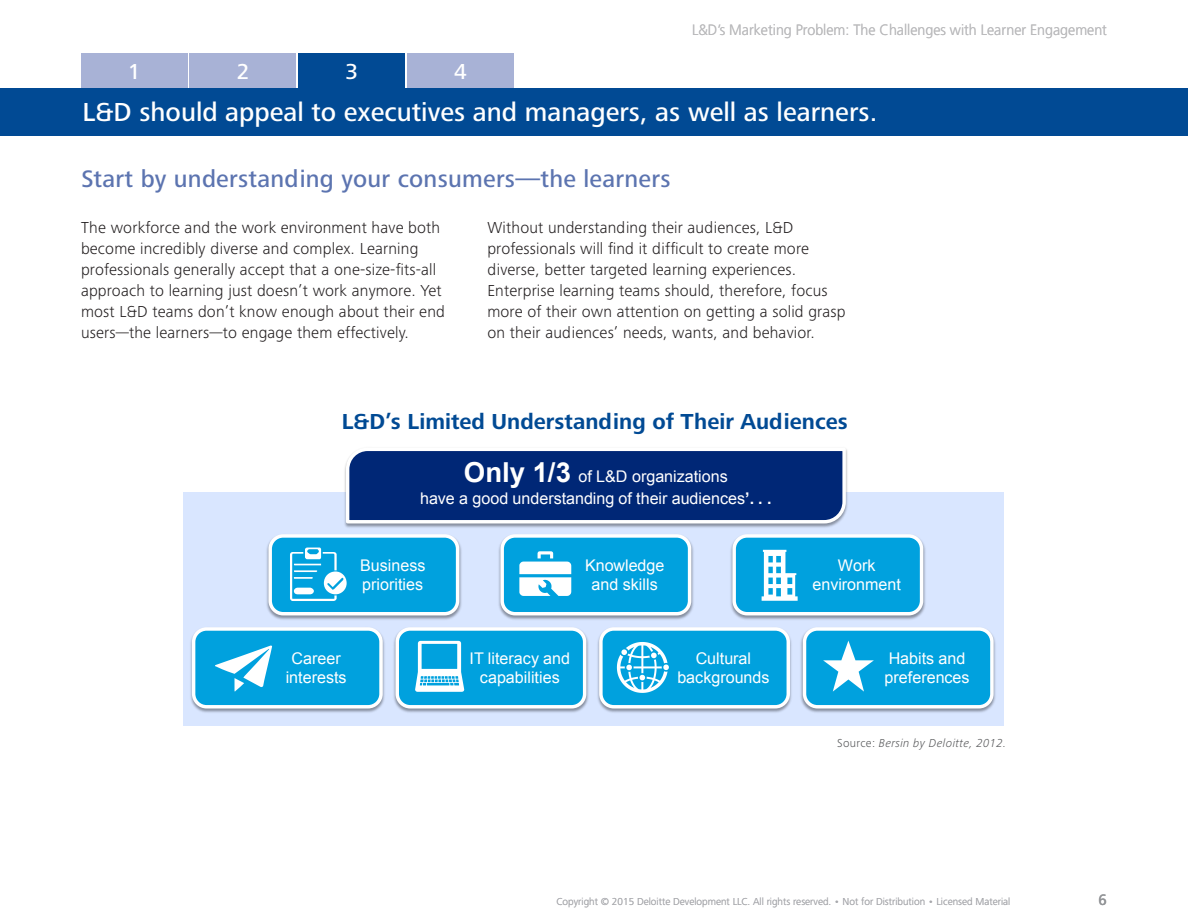
<style>
.page{position:relative;width:1188px;height:918px;background:#fff}
.page>*{position:absolute;margin:0;border:0;box-sizing:border-box;transform-origin:0 0}
.Key_Insight{font:500 27px "Frutiger Next Pro";color:#fff}
.Heading_2{font:500 24.75px "Frutiger Next Pro";letter-spacing:.01em;color:#5c74b0}
.Figure_Title{font:700 22.5px "Frutiger Next Pro";color:#014a94}
.Key_Insights_Breadcr{font:500 22.5px "Frutiger Next Pro";color:#fff}
.Body_Text{font:300 16.5px/21px "Frutiger Next Pro";letter-spacing:.01em;color:#231f20}
.t1{font:16.05px/19.4px "Arial";color:#fff;text-align:center}
.t2{font:300 15px "Frutiger LT Std";color:#bbbbbd;scale:.95 1}
.t3{font:15px "Frutiger LT Std";color:#939598}
.Source_credit_line{font:italic 300 12px "Frutiger Next Pro";letter-spacing:.025em;color:#57585a}
.t4{font:300 10.5px "Frutiger Next Pro";color:#a8a9ad}
.s1{font-weight:700;font-size:27.6px}
.s2{font-weight:700}
.s3{font-style:normal}
</style>
<div class="page">
<div style="left:81px;top:53px;width:107px;height:35px;background:#a8b2d6"></div>
<div style="left:298px;top:53px;width:107px;height:35px;background:#014a94"></div>
<div style="left:190px;top:53px;width:106px;height:35px;background:#a8b2d6"></div>
<div style="left:407px;top:53px;width:107px;height:35px;background:#a8b2d6"></div>
<div style="left:0;top:88px;width:1188px;height:47px;background:#014a94"></div>
<div style="left:183px;top:492px;width:821px;height:234px;background:#d9e6ff"></div>
<svg style="left:344px;top:447px;width:504px;height:78px;background:#1f4186"></svg>
<img style="left:266px;top:540px;width:196px;height:80px">
<div style="left:268px;top:534px;width:191px;height:81px;background:#00a1de;border:3px solid #fff;border-radius:13px"></div>
<svg style="left:290px;top:548px;width:57px;height:53px"></svg>
<img style="left:498px;top:540px;width:196px;height:80px">
<div style="left:500px;top:534px;width:191px;height:81px;background:#00a1de;border:3px solid #fff;border-radius:13px"></div>
<svg style="left:519px;top:551px;width:52px;height:45px"></svg>
<img style="left:730px;top:540px;width:196px;height:80px">
<div style="left:732px;top:534px;width:191px;height:81px;background:#00a1de;border:3px solid #fff;border-radius:13px"></div>
<svg style="left:762px;top:550px;width:36px;height:51px"></svg>
<img style="left:393px;top:633px;width:196px;height:80px">
<img style="left:584px;top:642px;width:4px;height:60px">
<div style="left:396px;top:627px;width:190px;height:81px;background:#00a1de;border:3px solid #fff;border-radius:13px"></div>
<svg style="left:415px;top:641px;width:49px;height:51px"></svg>
<img style="left:597px;top:638px;width:195px;height:75px">
<div style="left:599px;top:627px;width:191px;height:81px;background:#00a1de;border:3px solid #fff;border-radius:13px"></div>
<svg style="left:617px;top:642px;width:52px;height:51px"></svg>
<img style="left:190px;top:638px;width:195px;height:75px">
<div style="left:192px;top:627px;width:191px;height:81px;background:#00a1de;border:3px solid #fff;border-radius:13px"></div>
<svg style="left:215px;top:645px;width:57px;height:47px"></svg>
<img style="left:800px;top:633px;width:196px;height:80px">
<div style="left:803px;top:627px;width:191px;height:81px;background:#00a1de;border:3px solid #fff;border-radius:13px"></div>
<svg style="left:823px;top:641px;width:51px;height:51px"></svg>
<p class="Key_Insights_Breadcr" style="left:128px;top:58px;width:14px">1</p>
<p class="Key_Insights_Breadcr" style="left:237px;top:58px;width:14px">2</p>
<p class="Key_Insights_Breadcr" style="left:345px;top:58px;width:14px">3</p>
<p class="Key_Insights_Breadcr" style="left:454px;top:58px;width:14px">4</p>
<p class="t2" style="left:692px;top:22px;width:438px">L&amp;D’s Marketing Problem: The Challenges with Learner Engagement</p>
<p class="Key_Insight" style="left:82px;top:96px;width:796px">L&amp;D should appeal to executives and managers, as well as learners.</p>
<p class="Heading_2" style="left:81px;top:165px;width:591px">Start by understanding your consumers—the learners</p>
<p class="Body_Text" style="left:81px;top:217px;width:365px">The workforce and the work environment have both become incredibly diverse and complex. Learning professionals generally accept that a one-size-fits-all approach to learning just doesn’t work anymore. Yet most L&amp;D teams don’t know enough about their end users—the learners—to engage them effectively.</p>
<p class="Body_Text" style="left:487px;top:217px;width:360px">Without understanding their audiences, L&amp;D professionals will find it difficult to create more diverse, better targeted learning experiences.<br>Enterprise learning teams should, therefore, focus more of their own attention on getting a solid grasp on their audiences’ needs, wants, and behavior.</p>
<p class="Figure_Title" style="left:342px;top:408px;width:508px">L&amp;D’s Limited Understanding of Their Audiences</p>
<p class="t1" style="left:420px;top:466px;width:353px;line-height:21.8px"><span class="s1">Only 1/3</span> of L&amp;D organizations<br>have a good understanding of their audiences<span class="s2">’. . .</span></p>
<p class="t1" style="left:360px;top:556px;width:67px;text-align:left">Business priorities</p>
<p class="t1" style="left:585px;top:556px;width:81px">Knowledge and skills</p>
<p class="t1" style="left:813px;top:556px;width:90px">Work environment</p>
<p class="t1" style="left:286px;top:649px;width:62px">Career interests</p>
<p class="t1" style="left:885px;top:649px;width:86px;text-align:left">Habits and preferences</p>
<p class="t1" style="left:470px;top:649px;width:102px">IT literacy and capabilities</p>
<p class="t1" style="left:677px;top:649px;width:94px">Cultural backgrounds</p>
<p class="Source_credit_line" style="left:837px;top:736px;width:170px"><span class="s3">Source:</span> Bersin by Deloitte, 2012.</p>
<p class="t4" style="left:556px;top:896px;width:456px">Copyright © 2015 Deloitte Development LLC. All rights reserved. • Not for Distribution • Licensed Material</p>
<p class="t3" style="left:1099px;top:890px;width:10px">6</p>
</div>
